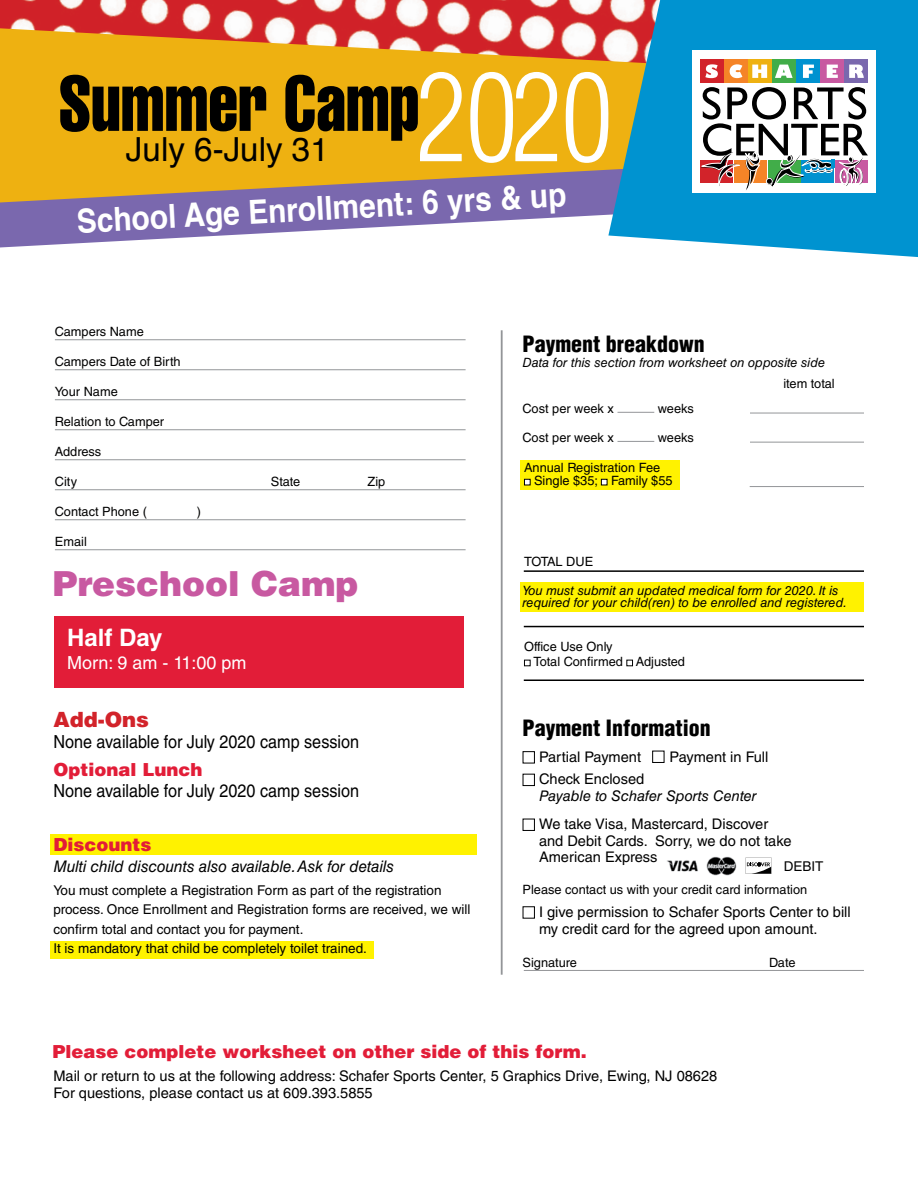
<style>
.page{position:relative;width:918px;height:1188px;background:#fff}
.page>*{position:absolute;margin:0;border:0;box-sizing:border-box;transform-origin:0 0}
.t1{font:300 condensed 120px "Helvetica LT Std";color:#fff;scale:.96 1}
.t2{font:77.4px "Helvetica LT Std Comp";color:#000;scale:.9 1}
.t3{font:900 34.5px "Helvetica LT Std";color:#c859a1}
.t4{font:700 33.15px "Helvetica";color:#fff;scale:.9 1}
.t5{font:33.15px "Helvetica";color:#000}
.t6{font:700 24px "Helvetica LT Std";color:#fff}
.t7{font:900 condensed 21.9px "Helvetica LT Std";color:#000}
.t8{font:900 21px "Helvetica LT Std";color:#d2232a}
.t9{font:18px "Helvetica LT Std";color:#000;scale:.9 1}
.t10{font:900 18px "Helvetica LT Std";color:#e21d38}
.t11{font:18px "Helvetica LT Std";color:#fff}
.t12{font:italic 15.9px "Helvetica LT Std";color:#000;scale:.96 1}
.t13{font:14.55px/16.5px "Helvetica LT Std";color:#000}
.t14{font:italic 14.55px "Helvetica LT Std";color:#000}
.t15{font:13.5px/19.5px "Helvetica LT Std";color:#000}
.t16{font:12.75px/15px "Helvetica LT Std";color:#000}
.t17{font:italic 12.75px/12px "Helvetica LT Std";color:#000}
.t18{font:12.75px "Helvetica LT Std";letter-spacing:-.02em;color:#000}
</style>
<div class="page">
<svg style="left:0;top:202px;width:608px;height:45px;fill:#7a68ae"></svg>
<img style="left:0;top:0;width:608px;height:28px">
<svg style="left:0;top:28px;width:608px;height:174px;background:#e2a529"></svg>
<svg style="left:608px;top:0;width:310px;height:257px;background:#2a9bc5"></svg>
<div style="left:693px;top:50px;width:183px;height:143px;background:#fff"></div>
<div style="left:700px;top:60px;width:23px;height:23px;background:#d2232a"></div>
<div style="left:724px;top:60px;width:23px;height:23px;background:#f58427"></div>
<div style="left:748px;top:60px;width:23px;height:23px;background:#eeb111"></div>
<div style="left:773px;top:60px;width:23px;height:23px;background:#41ad49"></div>
<div style="left:797px;top:60px;width:23px;height:23px;background:#0092d0"></div>
<div style="left:821px;top:60px;width:23px;height:23px;background:#c859a1"></div>
<div style="left:845px;top:60px;width:23px;height:23px;background:#7a68ae"></div>
<svg style="left:705px;top:64px;width:13px;height:14px"></svg>
<svg style="left:730px;top:64px;width:12px;height:14px"></svg>
<svg style="left:752px;top:65px;width:15px;height:13px"></svg>
<svg style="left:775px;top:65px;width:18px;height:13px"></svg>
<svg style="left:803px;top:65px;width:11px;height:13px"></svg>
<svg style="left:827px;top:65px;width:11px;height:13px"></svg>
<svg style="left:849px;top:65px;width:15px;height:13px"></svg>
<div style="left:700px;top:160px;width:33px;height:23px;background:#d2232a"></div>
<svg style="left:701px;top:87px;width:167px;height:103px"></svg>
<div style="left:50px;top:835px;width:427px;height:20px;background:#fff200"></div>
<div style="left:50px;top:941px;width:324px;height:18px;background:#fff200"></div>
<hr style="left:501px;top:330px;width:2px;height:645px;background:#939598">
<hr style="left:55px;top:339px;width:411px;height:1px;background:#939598">
<hr style="left:55px;top:369px;width:411px;height:1px;background:#939598">
<hr style="left:55px;top:399px;width:411px;height:1px;background:#939598">
<hr style="left:55px;top:429px;width:411px;height:1px;background:#939598">
<hr style="left:55px;top:459px;width:411px;height:1px;background:#939598">
<hr style="left:55px;top:489px;width:411px;height:1px;background:#939598">
<hr style="left:55px;top:519px;width:411px;height:1px;background:#939598">
<hr style="left:55px;top:549px;width:411px;height:1px;background:#939598">
<hr style="left:524px;top:570px;width:340px;height:2px;background:#000">
<hr style="left:524px;top:680px;width:340px;height:1px;background:#000">
<hr style="left:524px;top:626px;width:340px;height:1px;background:#000">
<img style="left:667px;top:860px;width:31px;height:12px">
<img style="left:706px;top:856px;width:31px;height:20px">
<div style="left:523px;top:774px;width:12px;height:12px;border:1px solid #000"></div>
<div style="left:523px;top:819px;width:12px;height:12px;border:1px solid #000"></div>
<div style="left:523px;top:906px;width:12px;height:13px;border:1px solid #000"></div>
<div style="left:523px;top:751px;width:12px;height:13px;border:1px solid #000"></div>
<div style="left:652px;top:751px;width:13px;height:12px;border:1px solid #000"></div>
<div style="left:524px;top:660px;width:7px;height:6px;border:1px solid #000"></div>
<div style="left:626px;top:660px;width:7px;height:6px;border:1px solid #000"></div>
<div style="left:520px;top:583px;width:344px;height:29px;background:#fff200"></div>
<svg style="left:746px;top:857px;width:25px;height:17px"></svg>
<hr style="left:524px;top:970px;width:340px;height:1px;background:#939598">
<div style="left:520px;top:461px;width:160px;height:29px;background:#fff200"></div>
<hr style="left:750px;top:442px;width:114px;height:1px;background:#939598">
<hr style="left:750px;top:413px;width:114px;height:1px;background:#939598">
<hr style="left:750px;top:486px;width:114px;height:1px;background:#939598">
<div style="left:524px;top:479px;width:7px;height:6px;border:1px solid #000"></div>
<svg style="left:601px;top:479px;width:6px;height:6px"></svg>
<hr style="left:618px;top:441px;width:36px;height:1px;background:#939598">
<hr style="left:618px;top:412px;width:36px;height:1px;background:#939598">
<div style="left:54px;top:616px;width:410px;height:72px;background:#e21d38"></div>
<h1 class="t1" style="left:416px;top:43px;width:206px">2020</h1>
<h2 class="t2" style="left:59px;top:54px;width:402px">Summer Camp</h2>
<h3 class="t5" style="left:126px;top:123px;width:204px">July 6-July 31</h3>
<h3 class="t4" style="left:76px;top:194px;width:546px;rotate:-3deg">School Age Enrollment: 6 yrs &amp; up</h3>
<p class="t16" style="left:55px;top:324px;width:90px">Campers Name</p>
<p class="t16" style="left:55px;top:354px;width:127px">Campers Date of Birth</p>
<p class="t16" style="left:55px;top:384px;width:64px">Your Name</p>
<p class="t16" style="left:55px;top:414px;width:111px">Relation to Camper</p>
<p class="t16" style="left:55px;top:444px;width:48px">Address</p>
<p class="t16" style="left:55px;top:474px;width:24px">City</p>
<p class="t16" style="left:271px;top:474px;width:31px">State</p>
<p class="t16" style="left:368px;top:474px;width:19px">Zip</p>
<p class="t16" style="left:55px;top:504px;width:94px">Contact Phone (</p>
<p class="t16" style="left:197px;top:504px;width:6px">)</p>
<p class="t16" style="left:55px;top:534px;width:33px">Email</p>
<h3 class="t3" style="left:52px;top:561px;width:308px">Preschool Camp</h3>
<h3 class="t6" style="left:67px;top:623px;width:97px">Half Day</h3>
<p class="t11" style="left:67px;top:652px;width:181px">Morn: 9 am - 11:00 pm</p>
<h3 class="t8" style="left:53px;top:705px;width:97px">Add-Ons</h3>
<p class="t9" style="left:53px;top:731px;width:341px">None available for July 2020 camp session</p>
<p class="t10" style="left:53px;top:758px;width:151px">Optional Lunch</p>
<p class="t9" style="left:53px;top:780px;width:341px">None available for July 2020 camp session</p>
<p class="t10" style="left:53px;top:833px;width:100px">Discounts</p>
<p class="t12" style="left:53px;top:857px;width:356px">Multi child discounts also available. Ask for details</p>
<p class="t15" style="left:53px;top:880px;width:419px">You must complete a Registration Form as part of the registration process. Once Enrollment and Registration forms are received, we will confirm total and contact you for payment.<br>It is mandatory that child be completely toilet trained.</p>
<h3 class="t7" style="left:523px;top:330px;width:184px">Payment breakdown</h3>
<p class="t17" style="left:523px;top:356px;width:304px">Data for this section from worksheet on opposite side</p>
<p class="t16" style="left:523px;top:401px;width:93px">Cost per week x</p>
<p class="t16" style="left:658px;top:401px;width:38px">weeks</p>
<p class="t16" style="left:523px;top:430px;width:93px">Cost per week x</p>
<p class="t16" style="left:658px;top:430px;width:38px">weeks</p>
<p class="t16" style="left:534px;top:461px;width:140px;line-height:13.5px;text-indent:-10px">Annual Registration Fee<br>Single $35; Family $55</p>
<p class="t18" style="left:524px;top:554px;width:71px">TOTAL DUE</p>
<p class="t16" style="left:783px;top:376px;width:53px">item total</p>
<p class="t17" style="left:523px;top:584px;width:326px">You must submit an updated medical form for 2020. It is required for your child(ren) to be enrolled and registered.</p>
<p class="t16" style="left:533px;top:639px;width:153px;text-indent:-9px">Office Use Only<br>Total Confirmed Adjusted</p>
<h3 class="t7" style="left:523px;top:714px;width:190px">Payment Information</h3>
<p class="t13" style="left:539px;top:771px;width:107px">Check Enclosed</p>
<p class="t14" style="left:539px;top:787px;width:219px">Payable to Schafer Sports Center</p>
<p class="t13" style="left:539px;top:749px;width:104px">Partial Payment</p>
<p class="t13" style="left:670px;top:749px;width:100px">Payment in Full</p>
<p class="t13" style="left:539px;top:816px;width:254px">We take Visa, Mastercard, Discover and Debit Cards. Sorry, we do not take<br>American Express</p>
<p class="t15" style="left:784px;top:856px;width:41px">DEBIT</p>
<p class="t16" style="left:523px;top:882px;width:286px">Please contact us with your credit card information</p>
<p class="t13" style="left:539px;top:904px;width:313px">I give permission to Schafer Sports Center to bill my credit card for the agreed upon amount.</p>
<p class="t16" style="left:523px;top:955px;width:56px">Signature</p>
<p class="t16" style="left:769px;top:955px;width:28px">Date</p>
<p class="t10" style="left:52px;top:1039px;width:536px">Please complete worksheet on other side of this form.</p>
<p class="t13" style="left:53px;top:1068px;width:665px">Mail or return to us at the following address: Schafer Sports Center, 5 Graphics Drive, Ewing, NJ 08628<br>For questions, please contact us at 609.393.5855</p>
</div>
